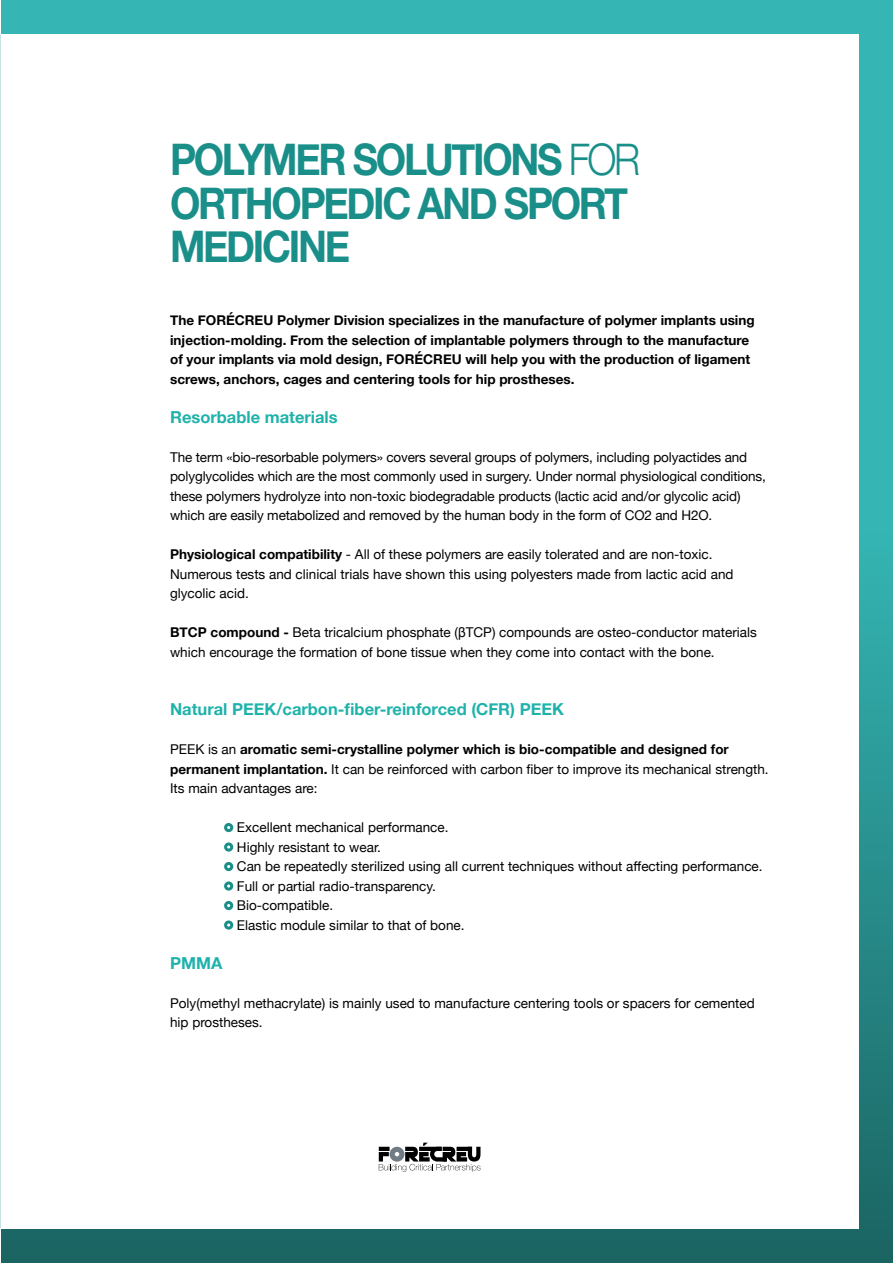
<style>
.page{position:relative;width:893px;height:1263px;background:#fff}
.page>*{position:absolute;margin:0;border:0;box-sizing:border-box;transform-origin:0 0}
.t1{font:700 43.5px/43.5px "Helvetica Neue";letter-spacing:-.06em;color:#1a8f89;scale:.9 1}
.t2{font:700 16.5px "Helvetica Neue";color:#1fb2aa}
.t3{font:13.5px/19.5px "Helvetica Neue";color:#000}
.t4{font:700 13.5px/19.5px "Helvetica Neue";color:#000}
.s1{font-weight:300}
.s2{font-weight:700}
</style>
<div class="page">
<div style="left:2px;top:0;width:891px;height:1263px;background:#35b6b4"></div>
<div style="left:2px;top:533px;width:891px;height:730px;background:linear-gradient(to bottom,#34b5b3,#1a6462)"></div>
<div style="left:2px;top:34px;width:857px;height:1195px;background:#fff"></div>
<img style="left:0;top:34px;width:1px;height:1195px">
<div style="left:224px;top:823px;width:9px;height:9px;border:3px solid #1a8f89;border-radius:50%"></div>
<div style="left:224px;top:842px;width:9px;height:10px;border:3px solid #1a8f89;border-radius:50%"></div>
<div style="left:224px;top:862px;width:9px;height:9px;border:3px solid #1a8f89;border-radius:50%"></div>
<div style="left:224px;top:881px;width:9px;height:10px;border:3px solid #1a8f89;border-radius:50%"></div>
<div style="left:224px;top:901px;width:9px;height:9px;border:3px solid #1a8f89;border-radius:50%"></div>
<div style="left:224px;top:920px;width:9px;height:10px;border:3px solid #1a8f89;border-radius:50%"></div>
<svg style="left:379px;top:1143px;width:101px;height:29px"></svg>
<h1 class="t1" style="left:170px;top:139px;width:524px">POLYMER SOLUTIONS <span class="s1">FOR<br></span>ORTHOPEDIC AND SPORT<br>MEDICINE</h1>
<p class="t4" style="left:170px;top:311px;width:586px">The FORÉCREU Polymer Division specializes in the manufacture of polymer implants using injection-molding. From the selection of implantable polymers through to the manufacture of your implants via mold design, FORÉCREU will help you with the production of ligament screws, anchors, cages and centering tools for hip prostheses.</p>
<p class="t2" style="left:170px;top:404px;width:169px">Resorbable materials</p>
<p class="t3" style="left:170px;top:448px;width:597px">The term «bio-resorbable polymers» covers several groups of polymers, including polyactides and polyglycolides which are the most commonly used in surgery. Under normal physiological conditions, these polymers hydrolyze into non-toxic biodegradable products (lactic acid and/or glycolic acid) which are easily metabolized and removed by the human body in the form of CO2 and H2O.</p>
<p class="t3" style="left:170px;top:545px;width:565px"><span class="s2">Physiological compatibility</span> - All of these polymers are easily tolerated and are non-toxic.<br>Numerous tests and clinical trials have shown this using polyesters made from lactic acid and glycolic acid.</p>
<p class="t3" style="left:170px;top:623px;width:588px"><span class="s2">BTCP compound -</span> Beta tricalcium phosphate (βTCP) compounds are osteo-conductor materials which encourage the formation of bone tissue when they come into contact with the bone.</p>
<p class="t2" style="left:170px;top:696px;width:395px">Natural PEEK/carbon-fiber-reinforced (CFR) PEEK</p>
<p class="t3" style="left:170px;top:740px;width:600px">PEEK is an <span class="s2">aromatic semi-crystalline polymer which is bio-compatible and designed for permanent implantation.</span> It can be reinforced with carbon fiber to improve its mechanical strength.<br>Its main advantages are:</p>
<p class="t3" style="left:237px;top:818px;width:527px">Excellent mechanical performance.<br>Highly resistant to wear.<br>Can be repeatedly sterilized using all current techniques without affecting performance.<br>Full or partial radio-transparency.<br>Bio-compatible.<br>Elastic module similar to that of bone.</p>
<p class="t2" style="left:170px;top:950px;width:54px">PMMA</p>
<p class="t3" style="left:170px;top:994px;width:586px">Poly(methyl methacrylate) is mainly used to manufacture centering tools or spacers for cemented hip prostheses.</p>
</div>
